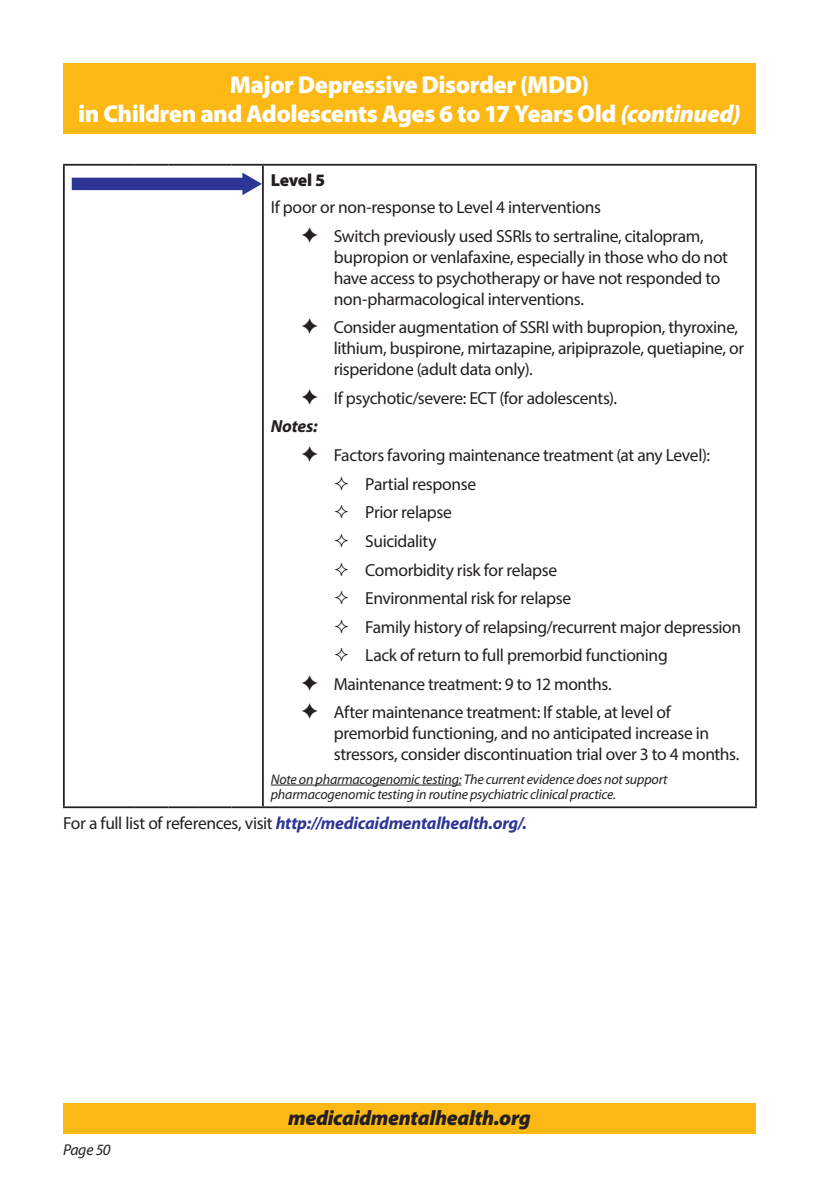
<style>
.page{position:relative;width:819px;height:1197px;background:#fff}
.page>*{position:absolute;margin:0;border:0;box-sizing:border-box;transform-origin:0 0}
.t1{font:900 24.5px "Myriad Pro";letter-spacing:-.02em;color:#fff}
.t2{font:italic 900 21px "Myriad Pro";letter-spacing:-.015em;color:#231f20}
.Chart_Text{font:17.5px/21px "Myriad Pro";letter-spacing:-.02em;color:#231f20}
.Body_Text{font:italic 700 17.5px "Myriad Pro";letter-spacing:-.015em;color:#2d3695}
.Chart_Level_Number{font:900 17.5px "Myriad Pro";letter-spacing:-.02em;color:#231f20}
.Chart_Text-2{font:italic 700 17.5px "Myriad Pro";letter-spacing:-.015em;color:#231f20}
.t3{font:italic 15.75px "Myriad Pro";letter-spacing:-.025em;color:#231f20}
.Notes{font:italic 14px/15.8px "Myriad Pro";letter-spacing:-.015em;color:#231f20}
.s1{font-style:italic}
.s2{font-weight:400;font-style:normal;color:#231f20}
</style>
<div class="page">
<div style="left:63px;top:1104px;width:693px;height:30px;background:#fcb814"></div>
<hr style="left:63px;top:164px;width:72px;height:2px;background:#231f20">
<hr style="left:63px;top:166px;width:2px;height:640px;background:#231f20">
<hr style="left:135px;top:164px;width:33px;height:2px;background:#231f20">
<hr style="left:168px;top:164px;width:32px;height:2px;background:#231f20">
<hr style="left:200px;top:164px;width:31px;height:2px;background:#231f20">
<hr style="left:231px;top:164px;width:32px;height:2px;background:#231f20">
<hr style="left:263px;top:164px;width:494px;height:2px;background:#231f20">
<hr style="left:262px;top:166px;width:2px;height:640px;background:#231f20">
<hr style="left:755px;top:166px;width:2px;height:640px;background:#231f20">
<hr style="left:63px;top:806px;width:72px;height:2px;background:#231f20">
<hr style="left:135px;top:806px;width:33px;height:2px;background:#231f20">
<hr style="left:168px;top:806px;width:32px;height:2px;background:#231f20">
<hr style="left:200px;top:806px;width:31px;height:2px;background:#231f20">
<hr style="left:231px;top:806px;width:32px;height:2px;background:#231f20">
<hr style="left:263px;top:806px;width:494px;height:2px;background:#231f20">
<svg style="left:72px;top:173px;width:190px;height:22px"></svg>
<hr style="left:271px;top:785px;width:190px;height:1px;background:#231f20">
<div style="left:63px;top:63px;width:693px;height:71px;background:#fcb814"></div>
<p class="t1" style="left:230px;top:68px;width:361px">Major Depressive Disorder (MDD)</p>
<p class="t1" style="left:78px;top:98px;width:664px">in Children and Adolescents Ages 6 to 17 Years Old <span class="s1">(continued)</span></p>
<p class="Chart_Level_Number" style="left:271px;top:168px;width:56px">Level 5</p>
<p class="Chart_Text" style="left:271px;top:196px;width:332px">If poor or non-response to Level 4 interventions</p>
<p class="Chart_Text" style="left:334px;top:225px;width:396px">Switch previously used SSRIs to sertraline, citalopram, bupropion or venlafaxine, especially in those who do not have access to psychotherapy or have not responded to non-pharmacological interventions.</p>
<p class="Chart_Text" style="left:334px;top:317px;width:412px">Consider augmentation of SSRI with bupropion, thyroxine, lithium, buspirone, mirtazapine, aripiprazole, quetiapine, or risperidone (adult data only).</p>
<p class="Chart_Text" style="left:334px;top:387px;width:285px">If psychotic/severe: ECT (for adolescents).</p>
<p class="Chart_Text-2" style="left:271px;top:415px;width:48px">Notes:</p>
<p class="Chart_Text" style="left:334px;top:445px;width:378px">Factors favoring maintenance treatment (at any Level):</p>
<p class="Chart_Text" style="left:365px;top:473px;width:112px">Partial response</p>
<p class="Chart_Text" style="left:365px;top:502px;width:88px">Prior relapse</p>
<p class="Chart_Text" style="left:365px;top:530px;width:73px">Suicidality</p>
<p class="Chart_Text" style="left:365px;top:559px;width:193px">Comorbidity risk for relapse</p>
<p class="Chart_Text" style="left:365px;top:587px;width:207px">Environmental risk for relapse</p>
<p class="Chart_Text" style="left:365px;top:616px;width:377px">Family history of relapsing/recurrent major depression</p>
<p class="Chart_Text" style="left:365px;top:645px;width:304px">Lack of return to full premorbid functioning</p>
<p class="Chart_Text" style="left:334px;top:673px;width:280px">Maintenance treatment: 9 to 12 months.</p>
<p class="Chart_Text" style="left:334px;top:702px;width:407px">After maintenance treatment: If stable, at level of premorbid functioning, and no anticipated increase in stressors, consider discontinuation trial over 3 to 4 months.</p>
<p class="Notes" style="left:271px;top:771px;width:398px">Note on pharmacogenomic testing: The current evidence does not support pharmacogenomic testing in routine psychiatric clinical practice.</p>
<p class="Body_Text" style="left:63px;top:812px;width:466px"><span class="s2">For a full list of references, visit</span> http://medicaidmentalhealth.org/.</p>
<p class="t3" style="left:63px;top:1140px;width:49px">Page 50</p>
<p class="t2" style="left:288px;top:1104px;width:244px">medicaidmentalhealth.org</p>
</div>
